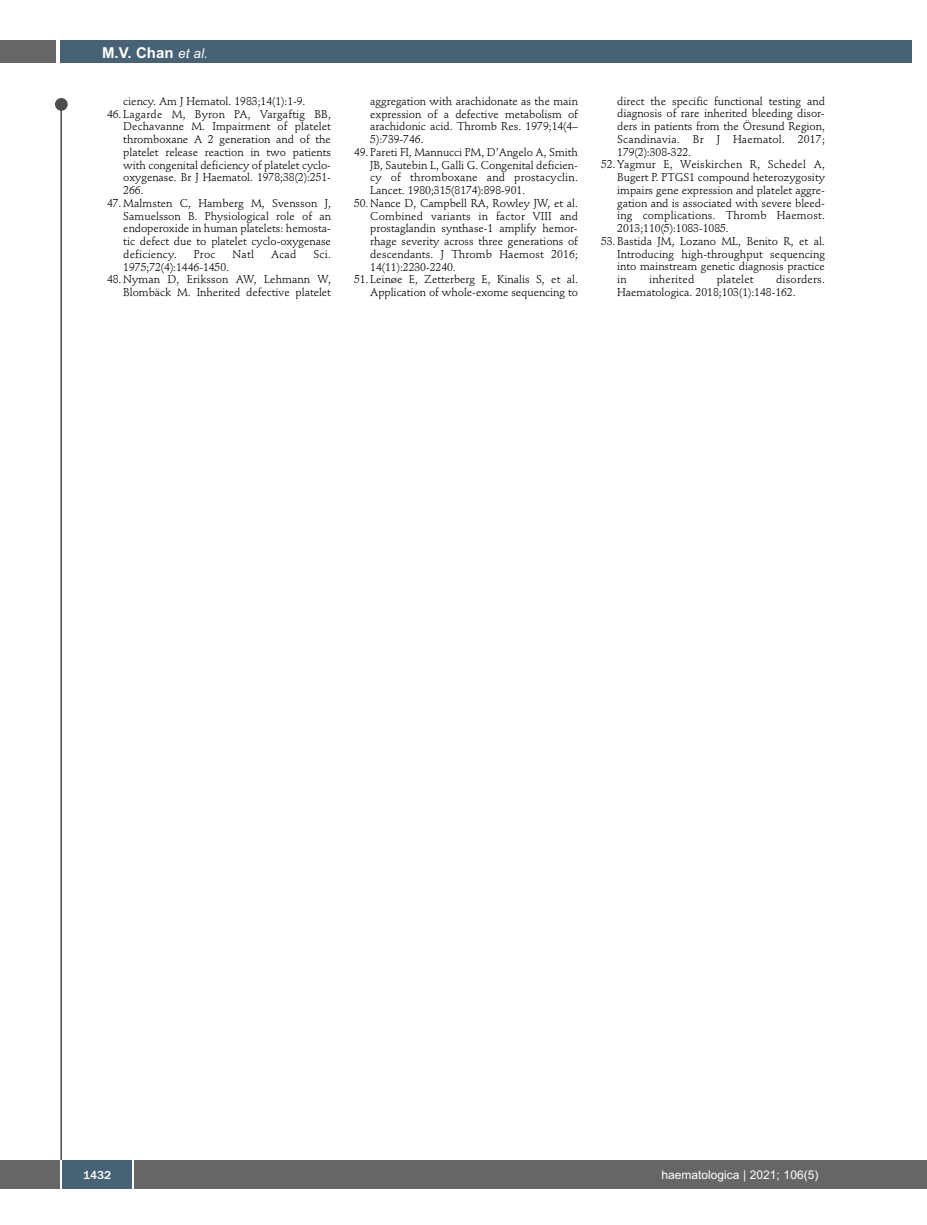
<style>
.page{position:relative;width:927px;height:1225px;background:#fff}
.page>*{position:absolute;margin:0;border:0;box-sizing:border-box;transform-origin:0 0}
.t1{font:700 15px "Arial";color:#fff}
.t2{font:12px "Arial";color:#fff}
.t3{font:500 12px "Franklin Gothic";color:#fff}
.t4{font:11.25px/12.8px "Stempel Schneidler";letter-spacing:-.005em;color:#000;text-align:justify}
.t5{font:11.25px "Stempel Schneidler";letter-spacing:.015em;color:#000}
.s1{font-weight:400;font-style:italic;font-size:13.5px}
</style>
<div class="page">
<div style="left:911px;top:1160px;width:16px;height:28px;background:#666"></div>
<div style="left:55px;top:98px;width:13px;height:13px;background:#4d4d4d;border-radius:50%"></div>
<hr style="left:60px;top:101px;width:2px;height:1061px;background:#4d4d4d">
<div style="left:60px;top:40px;width:852px;height:22px;background:#466274"></div>
<div style="left:0;top:40px;width:56px;height:22px;background:#666"></div>
<div style="left:0;top:1160px;width:911px;height:28px;background:#666"></div>
<div style="left:62px;top:1160px;width:71px;height:28px;background:#466274"></div>
<hr style="left:60px;top:1160px;width:2px;height:28px;background:#fff">
<svg style="left:133px;top:1160px;width:1px;height:28px"></svg>
<h1 class="t1" style="left:102px;top:44px;width:107px">M.V. Chan <span class="s1">et al.</span></h1>
<p class="t4" style="left:123px;top:96px;width:184px">ciency. Am J Hematol. 1983;14(1):1-9.</p>
<p class="t4" style="left:123px;top:108px;width:209px;text-indent:-16px">46. Lagarde M, Byron PA, Vargaftig BB, Dechavanne M. Impairment of platelet thromboxane A 2 generation and of the platelet release reaction in two patients with congenital deficiency of platelet cyclo&shy;oxygenase. Br J Haematol. 1978;38(2):251- 266.</p>
<p class="t4" style="left:123px;top:198px;width:209px;text-indent:-16px">47. Malmsten C, Hamberg M, Svensson J, Samuelsson B. Physiological role of an endoperoxide in human platelets: hemosta&shy;tic defect due to platelet cyclo-oxygenase deficiency.</p>
<p class="t4" style="left:194px;top:249px;width:23px">Proc</p>
<p class="t4" style="left:233px;top:249px;width:23px">Natl</p>
<p class="t4" style="left:271px;top:249px;width:27px">Acad</p>
<p class="t4" style="left:314px;top:249px;width:19px">Sci.</p>
<p class="t4" style="left:123px;top:261px;width:107px">1975;72(4):1446-1450.</p>
<p class="t4" style="left:107px;top:274px;width:225px;text-align:right">48. Nyman D, Eriksson AW, Lehmann W,<br>Blombäck M. Inherited defective platelet</p>
<p class="t4" style="left:370px;top:96px;width:209px">aggregation with arachidonate as the main expression of a defective metabolism of arachidonic acid. Thromb Res. 1979;14(4– 5):739-746.</p>
<p class="t4" style="left:370px;top:147px;width:209px;text-indent:-16px">49. Pareti FI, Mannucci PM, D’Angelo A, Smith JB, Sautebin L, Galli G. Congenital deficien&shy;cy of thromboxane and prostacyclin.<br>Lancet. 1980;315(8174):898-901.</p>
<p class="t4" style="left:370px;top:198px;width:209px;text-indent:-16px">50. Nance D, Campbell RA, Rowley JW, et al.<br>Combined variants in factor VIII and prostaglandin synthase-1 amplify hemor&shy;rhage severity across three generations of descendants. J Thromb Haemost 2016; 14(11):2230-2240.</p>
<p class="t4" style="left:354px;top:274px;width:225px;text-align:right">51. Leinøe E, Zetterberg E, Kinalis S, et al.<br>Application of whole-exome sequencing to</p>
<p class="t4" style="left:617px;top:96px;width:209px">direct the specific functional testing and diagnosis of rare inherited bleeding disor&shy;ders in patients from the Öresund Region, Scandinavia. Br J Haematol. 2017; 179(2):308-322.</p>
<p class="t4" style="left:617px;top:159px;width:209px;text-indent:-16px">52. Yagmur E, Weiskirchen R, Schedel A, Bugert P. PTGS1 compound heterozygosity impairs gene expression and platelet aggre&shy;gation and is associated with severe bleed&shy;ing complications. Thromb Haemost.<br>2013;110(5):1083-1085.</p>
<p class="t4" style="left:617px;top:236px;width:209px;text-indent:-16px">53. Bastida JM, Lozano ML, Benito R, et al.<br>Introducing high-throughput sequencing into mainstream genetic diagnosis practice in</p>
<p class="t4" style="left:617px;top:274px;width:209px;text-indent:159px">disorders.<br>Haematologica. 2018;103(1):148-162.</p>
<p class="t5" style="left:649px;top:275px;width:47px">inherited</p>
<p class="t5" style="left:717px;top:275px;width:38px">platelet</p>
<p class="t3" style="left:83px;top:1167px;width:30px">1432</p>
<p class="t2" style="left:661px;top:1167px;width:158px">haematologica | 2021; 106(5)</p>
</div>
